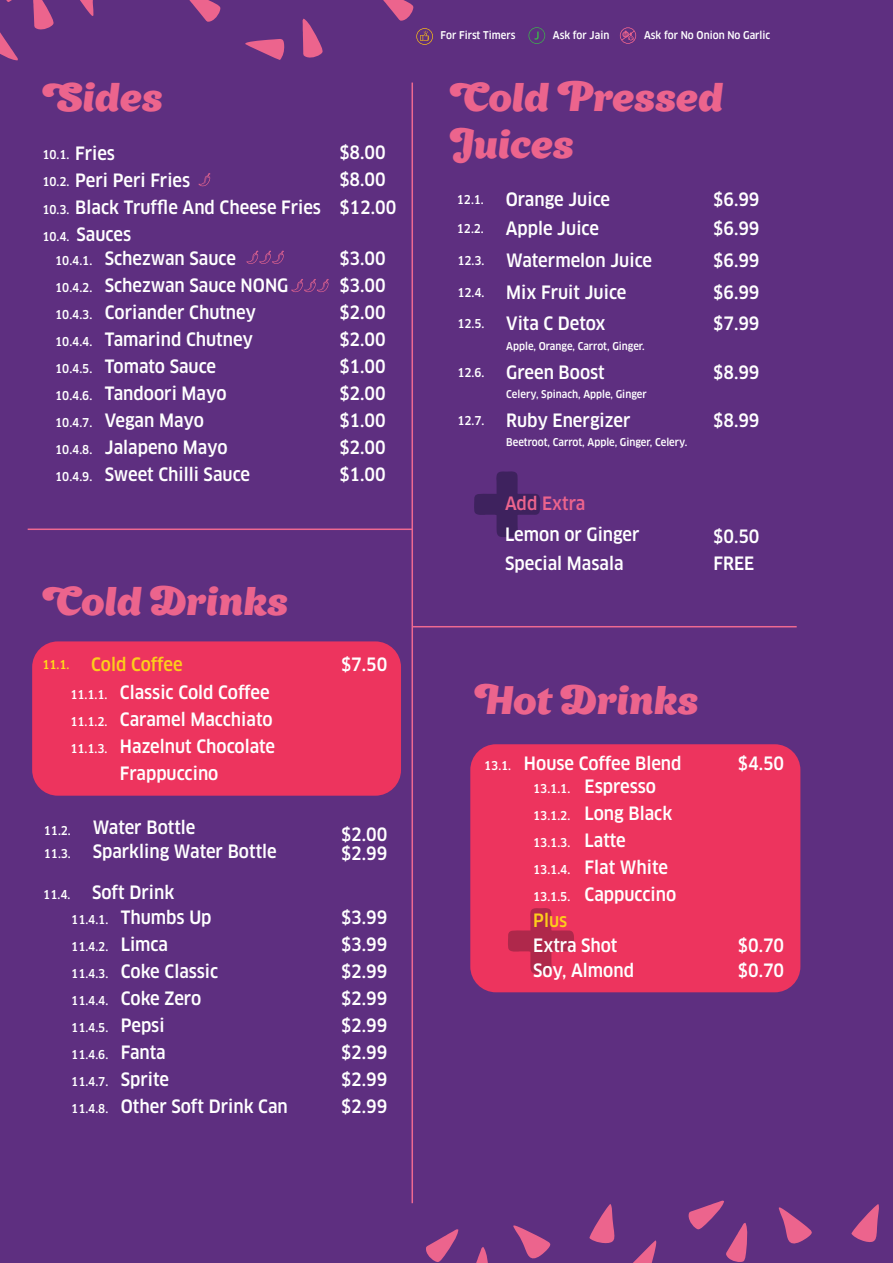
<style>
.page{position:relative;width:893px;height:1263px;background:#5e2f80}
.page>*{position:absolute;margin:0;border:0;box-sizing:border-box;transform-origin:0 0}
.t1{font:39px/46.8px "Appetite New";color:#ec648d}
.t2{font:500 condensed 18px/27px "Clan OT";color:#fff}
.t3{font:500 condensed 18px "Clan OT";color:#fdce1b}
.t4{font:500 condensed 18px "Clan OT";color:#ec648d}
.t5{font:500 condensed 12px "Clan OT";color:#fff}
.t6{font:500 condensed 12px "Clan OT";color:#ffdd17}
.t7{font:500 condensed 10.5px "Clan OT";color:#fff}
.s1{font-size:12px}
</style>
<div class="page">
<svg style="left:245px;top:39px;width:39px;height:21px"></svg>
<svg style="left:383px;top:0;width:31px;height:21px"></svg>
<svg style="left:302px;top:19px;width:21px;height:39px"></svg>
<svg style="left:189px;top:0;width:32px;height:22px"></svg>
<svg style="left:476px;top:1247px;width:12px;height:16px"></svg>
<svg style="left:426px;top:1229px;width:32px;height:33px"></svg>
<svg style="left:513px;top:1225px;width:38px;height:34px"></svg>
<svg style="left:589px;top:1204px;width:26px;height:40px"></svg>
<svg style="left:633px;top:1240px;width:23px;height:23px"></svg>
<svg style="left:688px;top:1200px;width:60px;height:62px"></svg>
<svg style="left:779px;top:1207px;width:33px;height:37px"></svg>
<svg style="left:851px;top:1204px;width:28px;height:38px"></svg>
<svg style="left:33px;top:0;width:21px;height:30px"></svg>
<svg style="left:0;top:32px;width:18px;height:29px"></svg>
<svg style="left:80px;top:0;width:14px;height:16px"></svg>
<svg style="left:620px;top:27px;width:16px;height:17px"></svg>
<svg style="left:416px;top:28px;width:17px;height:17px"></svg>
<svg style="left:528px;top:27px;width:17px;height:17px"></svg>
<hr style="left:28px;top:528px;width:384px;height:2px;background:#ef6991">
<hr style="left:412px;top:626px;width:385px;height:1px;background:#ef6991">
<svg style="left:198px;top:173px;width:12px;height:13px"></svg>
<svg style="left:246px;top:250px;width:38px;height:14px"></svg>
<svg style="left:291px;top:279px;width:38px;height:13px"></svg>
<hr style="left:411px;top:83px;width:2px;height:1120px;background:#ef6991">
<div style="left:32px;top:641px;width:369px;height:155px;background:#ed345e;border-radius:26px"></div>
<svg style="left:474px;top:471px;width:66px;height:66px"></svg>
<div style="left:470px;top:744px;width:330px;height:248px;background:#ed345e;border-radius:26px"></div>
<svg style="left:508px;top:908px;width:66px;height:66px"></svg>
<h1 class="t1" style="left:42px;top:72px;width:122px">Sides</h1>
<p class="t2" style="left:75px;top:140px;width:247px">Fries<br>Peri Peri Fries<br>Black Truffle And Cheese Fries</p>
<p class="t5" style="left:42px;top:147px;width:29px">10.1.</p>
<p class="t5" style="left:42px;top:175px;width:29px">10.2.</p>
<p class="t5" style="left:42px;top:203px;width:29px">10.3.</p>
<p class="t2" style="left:105px;top:223px;width:133px;line-height:23.4px;text-indent:-62px"><span class="s1">10.4.</span> Sauces<br>Schezwan Sauce</p>
<p class="t2" style="left:105px;top:272px;width:185px">Schezwan Sauce NONG<br>Coriander Chutney<br>Tamarind Chutney<br>Tomato Sauce<br>Tandoori Mayo<br>Vegan Mayo<br>Jalapeno Mayo<br>Sweet Chilli Sauce</p>
<p class="t5" style="left:55px;top:253px;width:38px">10.4.1.</p>
<p class="t5" style="left:55px;top:280px;width:38px">10.4.2.</p>
<p class="t5" style="left:55px;top:307px;width:38px">10.4.3.</p>
<p class="t5" style="left:55px;top:334px;width:38px">10.4.4.</p>
<p class="t5" style="left:55px;top:361px;width:38px">10.4.5.</p>
<p class="t5" style="left:55px;top:388px;width:38px">10.4.6.</p>
<p class="t5" style="left:55px;top:415px;width:38px">10.4.7.</p>
<p class="t5" style="left:55px;top:442px;width:38px">10.4.8.</p>
<p class="t5" style="left:55px;top:469px;width:38px">10.4.9.</p>
<p class="t2" style="left:340px;top:138px;width:58px;line-height:27.6px">$8.00 $8.00 $12.00</p>
<p class="t2" style="left:340px;top:245px;width:47px">$3.00</p>
<p class="t2" style="left:340px;top:272px;width:47px;text-align:justify">$3.00 $2.00 $2.00 $1.00 $2.00 $1.00 $2.00 $1.00</p>
<h1 class="t1" style="left:42px;top:576px;width:248px">Cold Drinks</h1>
<p class="t6" style="left:42px;top:657px;width:29px">11.1.</p>
<p class="t3" style="left:91px;top:653px;width:93px">Cold Coffee</p>
<p class="t2" style="left:342px;top:650px;width:47px">$7.50</p>
<p class="t5" style="left:70px;top:687px;width:38px">11.1.1.</p>
<p class="t5" style="left:70px;top:714px;width:38px">11.1.2.</p>
<p class="t5" style="left:70px;top:742px;width:38px">11.1.3.</p>
<p class="t2" style="left:120px;top:679px;width:157px">Classic Cold Coffee<br>Caramel Macchiato<br>Hazelnut Chocolate<br>Frappuccino</p>
<p class="t2" style="left:44px;top:816px;width:234px;line-height:23.5px"><span class="s1">11.2.</span> Water Bottle<br><span class="s1">11.3.</span> Sparkling Water Bottle</p>
<p class="t2" style="left:342px;top:825px;width:47px;line-height:18.9px">$2.00 $2.99</p>
<p class="t5" style="left:43px;top:887px;width:29px">11.4.</p>
<p class="t2" style="left:92px;top:879px;width:84px">Soft Drink</p>
<p class="t5" style="left:71px;top:912px;width:38px">11.4.1.</p>
<p class="t5" style="left:71px;top:939px;width:38px">11.4.2.</p>
<p class="t5" style="left:71px;top:966px;width:38px">11.4.3.</p>
<p class="t5" style="left:71px;top:994px;width:38px">11.4.4.</p>
<p class="t5" style="left:71px;top:1020px;width:38px">11.4.5.</p>
<p class="t5" style="left:71px;top:1048px;width:38px">11.4.6.</p>
<p class="t5" style="left:71px;top:1074px;width:38px">11.4.7.</p>
<p class="t5" style="left:71px;top:1101px;width:38px">11.4.8.</p>
<p class="t2" style="left:121px;top:904px;width:169px">Thumbs Up<br>Limca<br>Coke Classic<br>Coke Zero<br>Pepsi<br>Fanta<br>Sprite<br>Other Soft Drink Can</p>
<p class="t2" style="left:342px;top:904px;width:47px;text-align:justify">$3.99 $3.99 $2.99 $2.99 $2.99 $2.99 $2.99 $2.99</p>
<p class="t7" style="left:441px;top:29px;width:76px">For First Timers</p>
<p class="t7" style="left:553px;top:29px;width:58px">Ask for Jain</p>
<p class="t7" style="left:644px;top:29px;width:128px">Ask for No Onion No Garlic</p>
<h1 class="t1" style="left:449px;top:72px;width:275px">Cold Pressed<br>Juices</h1>
<p class="t5" style="left:457px;top:193px;width:29px">12.1.</p>
<p class="t5" style="left:457px;top:222px;width:29px">12.2.</p>
<p class="t5" style="left:457px;top:253px;width:29px">12.3.</p>
<p class="t5" style="left:457px;top:286px;width:29px">12.4.</p>
<p class="t2" style="left:506px;top:186px;width:106px">Orange Juice</p>
<p class="t2" style="left:714px;top:186px;width:47px">$6.99</p>
<p class="t2" style="left:506px;top:215px;width:95px">Apple Juice</p>
<p class="t2" style="left:714px;top:213px;width:47px;line-height:32.1px;text-align:justify">$6.99 $6.99 $6.99</p>
<p class="t2" style="left:714px;top:310px;width:47px">$7.99</p>
<p class="t2" style="left:506px;top:247px;width:147px">Watermelon Juice</p>
<p class="t2" style="left:506px;top:279px;width:122px">Mix Fruit Juice</p>
<p class="t2" style="left:457px;top:310px;width:150px"><span class="s1">12.5.</span> Vita C Detox</p>
<p class="t7" style="left:506px;top:340px;width:140px">Apple, Orange, Carrot, Ginger.</p>
<p class="t2" style="left:457px;top:359px;width:149px"><span class="s1">12.6.</span> Green Boost</p>
<p class="t2" style="left:714px;top:359px;width:47px">$8.99</p>
<p class="t7" style="left:506px;top:388px;width:142px">Celery, Spinach, Apple, Ginger</p>
<p class="t2" style="left:457px;top:407px;width:175px"><span class="s1">12.7.</span> Ruby Energizer</p>
<p class="t2" style="left:714px;top:407px;width:47px">$8.99</p>
<p class="t7" style="left:506px;top:436px;width:183px">Beetroot, Carrot, Apple, Ginger, Celery.</p>
<p class="t4" style="left:505px;top:493px;width:82px">Add Extra</p>
<p class="t2" style="left:505px;top:521px;width:136px;line-height:28px">Lemon or Ginger<br>Special Masala</p>
<p class="t2" style="left:714px;top:523px;width:47px">$0.50<br>FREE</p>
<h1 class="t1" style="left:474px;top:675px;width:226px">Hot Drinks</h1>
<p class="t2" style="left:585px;top:752px;width:98px;line-height:23px;text-indent:-61px">House Coffee Blend<br>Espresso</p>
<p class="t2" style="left:585px;top:800px;width:93px">Long Black<br>Latte<br>Flat White<br>Cappuccino</p>
<p class="t5" style="left:484px;top:758px;width:29px">13.1.</p>
<p class="t5" style="left:533px;top:781px;width:38px">13.1.1.</p>
<p class="t5" style="left:533px;top:808px;width:38px">13.1.2.</p>
<p class="t5" style="left:533px;top:835px;width:38px">13.1.3.</p>
<p class="t5" style="left:533px;top:863px;width:38px">13.1.4.</p>
<p class="t5" style="left:533px;top:889px;width:38px">13.1.5.</p>
<p class="t3" style="left:533px;top:910px;width:36px">Plus</p>
<p class="t2" style="left:533px;top:933px;width:102px;line-height:24.9px">Extra Shot<br>Soy, Almond</p>
<p class="t2" style="left:738px;top:750px;width:47px">$4.50</p>
<p class="t2" style="left:738px;top:933px;width:47px;line-height:24.9px">$0.70 $0.70</p>
</div>
